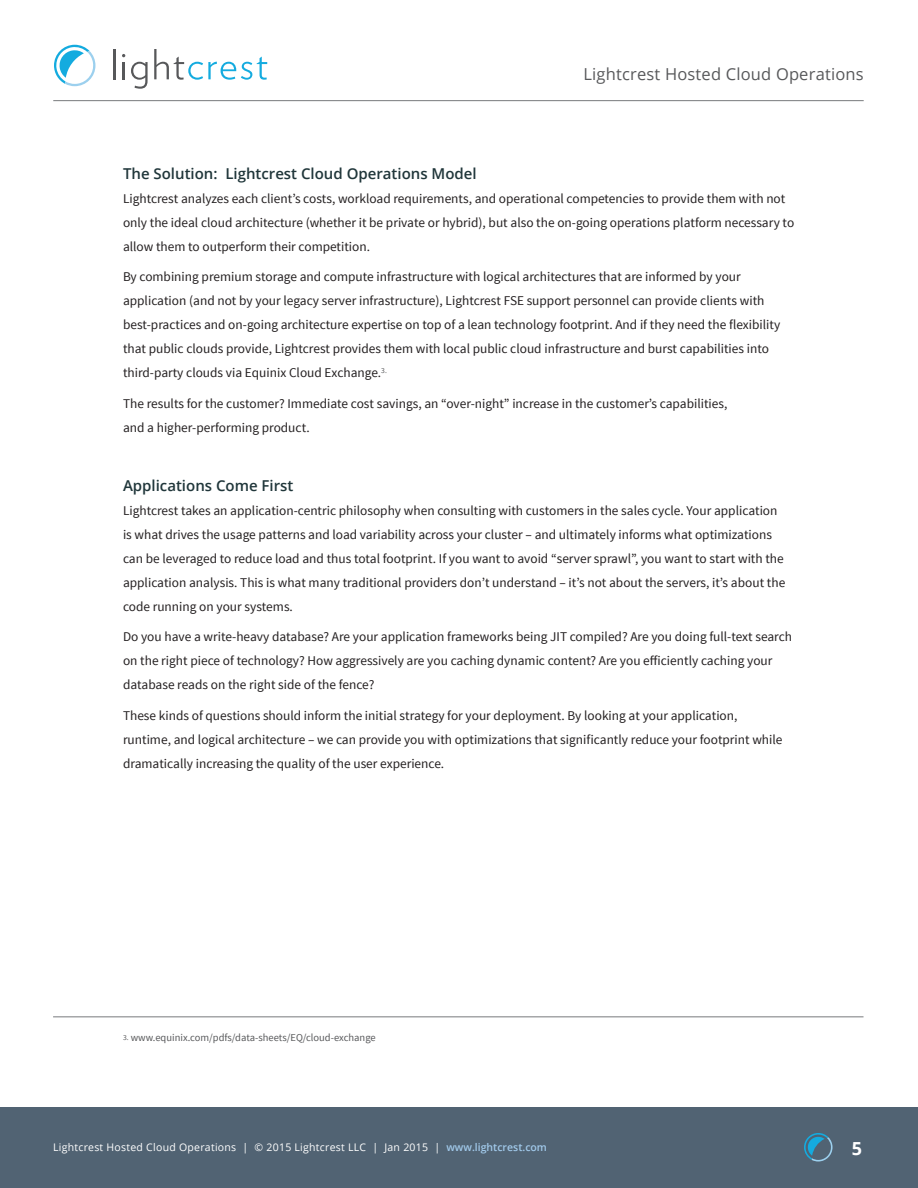
<style>
.page{position:relative;width:918px;height:1188px;background:#fff}
.page>*{position:absolute;margin:0;border:0;box-sizing:border-box;transform-origin:0 0}
.t1{font:700 18px "Open Sans";color:#fff}
.t2{font:16.5px "Open Sans";letter-spacing:.01em;color:#58595b}
.SOURCE_SANS_BODY{font:600 15px "Open Sans";color:#20363a}
.SOURCE_SANS_BODY-2{font:13.35px/24px "Source Sans Pro";color:#231f20}
.t3{font:10.5px "Open Sans";letter-spacing:.025em;color:#fff}
.Paragraph_Style_1{font:10.5px "Source Sans Pro";color:#58595b}
.s1{font-size:7.5px}
.s2{font-weight:600;color:#a1c9ea}
</style>
<div class="page">
<div style="left:0;top:1107px;width:918px;height:81px;background:#516373"></div>
<hr style="left:53px;top:100px;width:811px;height:1px;background:#787a7d">
<hr style="left:113px;top:49px;width:2px;height:30px;background:#57585a">
<svg style="left:122px;top:54px;width:3px;height:25px"></svg>
<svg style="left:131px;top:62px;width:17px;height:27px"></svg>
<svg style="left:154px;top:49px;width:113px;height:31px"></svg>
<svg style="left:54px;top:45px;width:41px;height:41px"></svg>
<svg style="left:804px;top:1133px;width:29px;height:29px"></svg>
<hr style="left:53px;top:1017px;width:811px;height:1px;background:#787a7d">
<p class="t2" style="left:583px;top:63px;width:282px">Lightcrest Hosted Cloud Operations</p>
<p class="SOURCE_SANS_BODY" style="left:123px;top:163px;width:355px">The Solution: Lightcrest Cloud Operations Model</p>
<p class="SOURCE_SANS_BODY-2" style="left:123px;top:187px;width:673px">Lightcrest analyzes each client’s costs, workload requirements, and operational competencies to provide them with not only the ideal cloud architecture (whether it be private or hybrid), but also the on-going operations platform necessary to allow them to outperform their competition.</p>
<p class="SOURCE_SANS_BODY-2" style="left:123px;top:265px;width:659px">By combining premium storage and compute infrastructure with logical architectures that are informed by your application (and not by your legacy server infrastructure), Lightcrest FSE support personnel can provide clients with best-practices and on-going architecture expertise on top of a lean technology footprint. And if they need the flexibility that public clouds provide, Lightcrest provides them with local public cloud infrastructure and burst capabilities into third-party clouds via Equinix Cloud Exchange.<sup>3.</sup></p>
<p class="SOURCE_SANS_BODY-2" style="left:123px;top:392px;width:606px">The results for the customer? Immediate cost savings, an “over-night” increase in the customer’s capabilities, and a higher-performing product.</p>
<p class="SOURCE_SANS_BODY" style="left:123px;top:475px;width:172px">Applications Come First</p>
<p class="SOURCE_SANS_BODY-2" style="left:123px;top:499px;width:664px">Lightcrest takes an application-centric philosophy when consulting with customers in the sales cycle. Your application is what drives the usage patterns and load variability across your cluster – and ultimately informs what optimizations can be leveraged to reduce load and thus total footprint. If you want to avoid “server sprawl”, you want to start with the application analysis. This is what many traditional providers don’t understand – it’s not about the servers, it’s about the code running on your systems.</p>
<p class="SOURCE_SANS_BODY-2" style="left:123px;top:625px;width:671px">Do you have a write-heavy database? Are your application frameworks being JIT compiled? Are you doing full-text search on the right piece of technology? How aggressively are you caching dynamic content? Are you efficiently caching your database reads on the right side of the fence?</p>
<p class="SOURCE_SANS_BODY-2" style="left:123px;top:704px;width:661px">These kinds of questions should inform the initial strategy for your deployment. By looking at your application, runtime, and logical architecture – we can provide you with optimizations that significantly reduce your footprint while dramatically increasing the quality of the user experience.</p>
<p class="Paragraph_Style_1" style="left:123px;top:1031px;width:254px"><span class="s1">3.</span> www.equinix.com/pdfs/data-sheets/EQ/cloud-exchange</p>
<p class="t3" style="left:53px;top:1140px;width:495px">Lightcrest Hosted Cloud Operations | © 2015 Lightcrest LLC | Jan 2015 | <span class="s2">www.lightcrest.com</span></p>
<h1 class="t1" style="left:852px;top:1136px;width:12px">5</h1>
</div>
